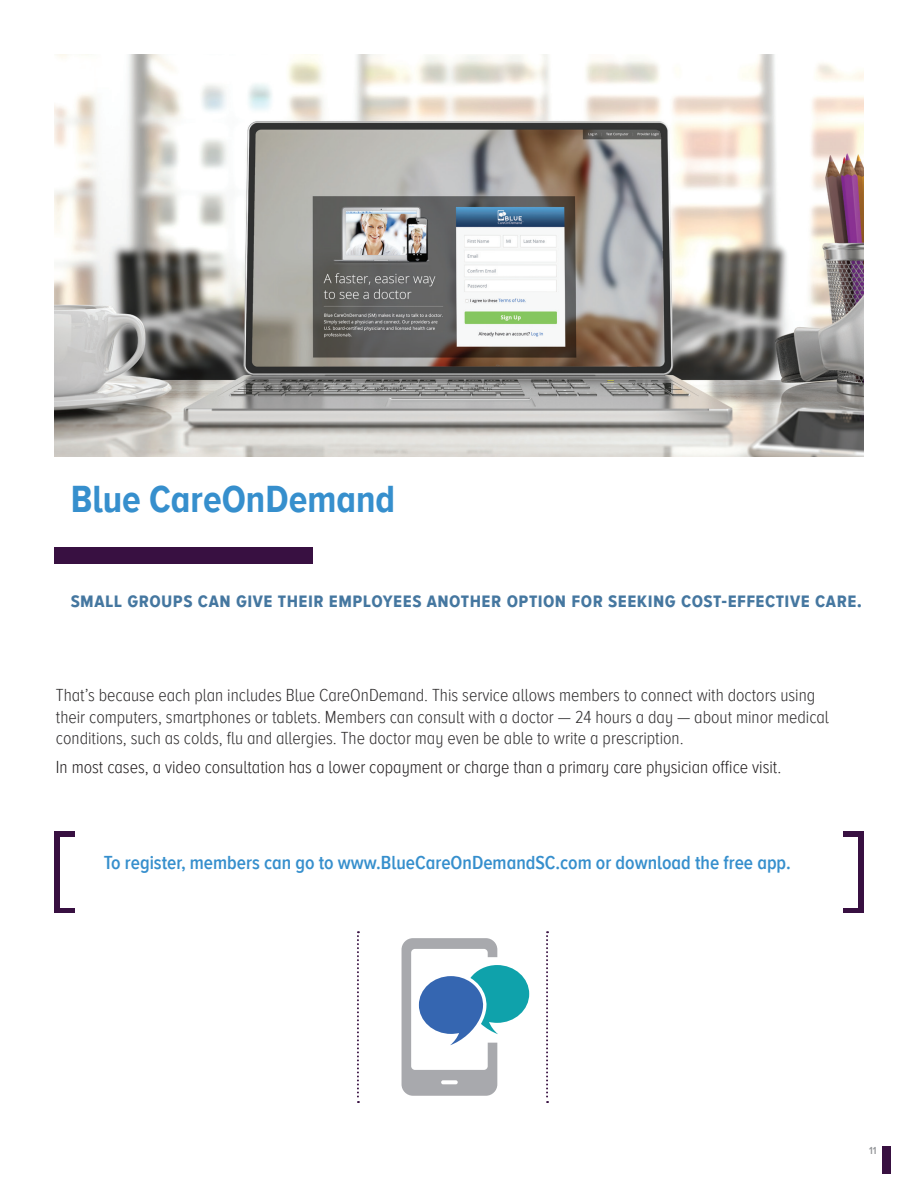
<style>
.page{position:relative;width:918px;height:1188px;background:#fff}
.page>*{position:absolute;margin:0;border:0;box-sizing:border-box;transform-origin:0 0}
.t1{font:700 39px "Proxima Nova A Cond";color:#368fcd}
.t2{font:700 21px "Proxima Nova A Cond";letter-spacing:.03em;color:#4577a0}
.t3{font:600 19.5px "Proxima Nova A Cond";color:#368fcd}
.t4{font:300 18px/21.6px "Proxima Nova A Cond";color:#312f30}
.t5{font:300 18px "Proxima Nova A Cond";color:#231f20}
.t6{font:600 10.5px "Proxima Nova A Cond";color:#939598}
</style>
<div class="page">
<div style="left:882px;top:1147px;width:9px;height:27px;background:#381041"></div>
<img style="left:54px;top:54px;width:810px;height:403px">
<div style="left:54px;top:831px;width:5px;height:78px;background:#381041"></div>
<div style="left:55px;top:831px;width:20px;height:5px;background:#381041"></div>
<hr style="left:54px;top:909px;width:21px;height:4px;background:#381041">
<div style="left:859px;top:831px;width:5px;height:78px;background:#381041"></div>
<div style="left:843px;top:831px;width:20px;height:5px;background:#381041"></div>
<hr style="left:843px;top:909px;width:21px;height:4px;background:#381041">
<svg style="left:546px;top:931px;width:2px;height:172px"></svg>
<svg style="left:357px;top:931px;width:2px;height:172px"></svg>
<svg style="left:402px;top:938px;width:127px;height:158px"></svg>
<div style="left:54px;top:547px;width:259px;height:16px;background:#381041"></div>
<h1 class="t1" style="left:71px;top:478px;width:326px">Blue CareOnDemand</h1>
<p class="t2" style="left:71px;top:588px;width:793px">small groups can give their employees another option for seeking cost-effective care.</p>
<p class="t4" style="left:56px;top:685px;width:775px">That’s because each plan includes Blue CareOnDemand. This service allows members to connect with doctors using their computers, smartphones or tablets. Members can consult with a doctor — 24 hours a day — about minor medical conditions, such as colds, flu and allergies. The doctor may even be able to write a prescription.</p>
<p class="t5" style="left:56px;top:757px;width:727px">In most cases, a video consultation has a lower copayment or charge than a primary care physician office visit.</p>
<p class="t3" style="left:104px;top:851px;width:689px">To register, members can go to www.BlueCareOnDemandSC.com or download the free app.</p>
<p class="t6" style="left:869px;top:1144px;width:9px">11</p>
</div>
